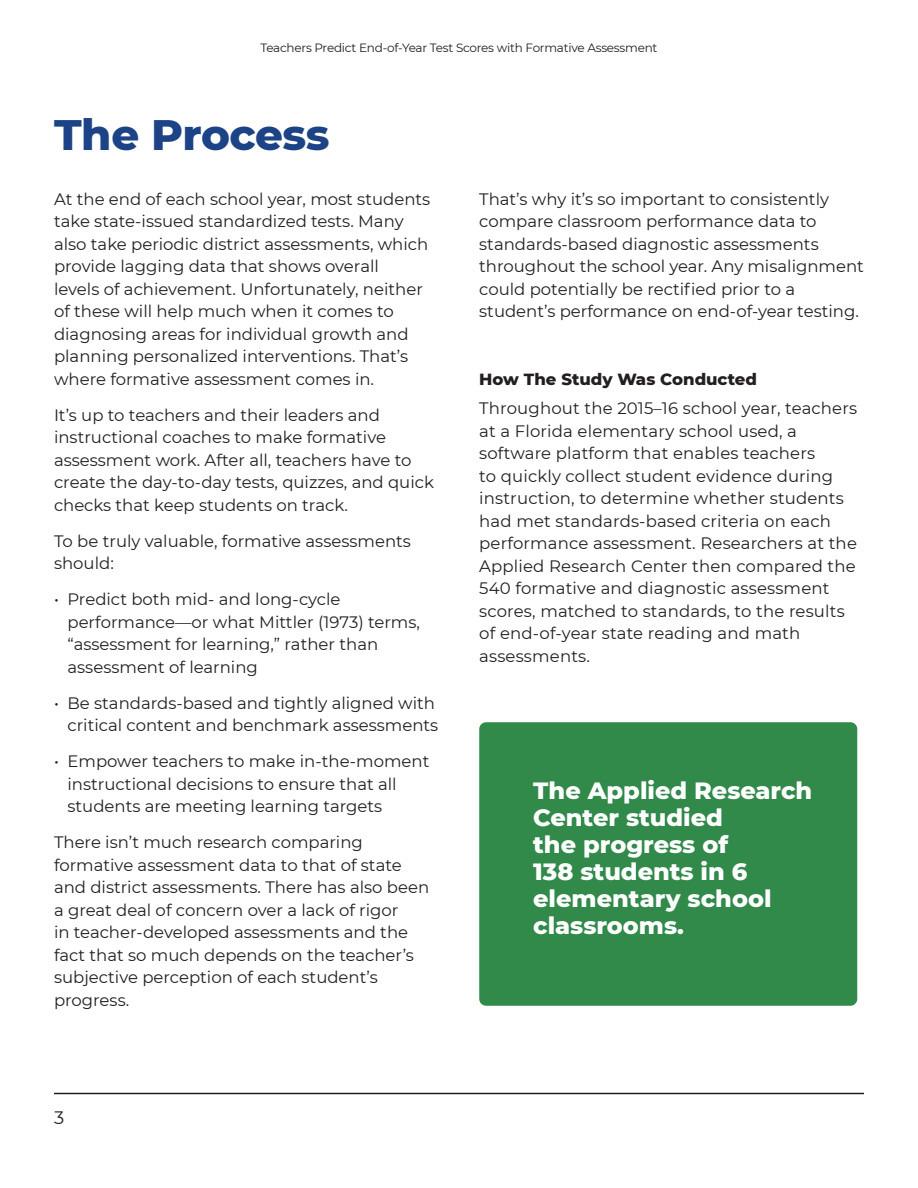
<style>
.page{position:relative;width:918px;height:1188px;background:#fff}
.page>*{position:absolute;margin:0;border:0;box-sizing:border-box;transform-origin:0 0}
.t1{font:800 43.5px "Montserrat";letter-spacing:-.01em;color:#1d4387}
.SubHead{font:800 24px/27px "Montserrat";color:#fff}
.t2{font:18px "Montserrat";color:#231f20}
.Body_Copy{font:16.5px/22.5px "Montserrat";color:#231f20}
.SubHead-2{font:800 16.5px "Montserrat";color:#231f20}
.t3{font:12px "Montserrat";letter-spacing:-.02em;color:#231f20}
</style>
<div class="page">
<hr style="left:54px;top:1093px;width:810px;height:1px;background:#231f20">
<div style="left:479px;top:722px;width:378px;height:284px;background:#31894a;border-radius:7px"></div>
<p class="t3" style="left:260px;top:40px;width:399px">Teachers Predict End-of-Year Test Scores with Formative Assessment</p>
<p class="t1" style="left:54px;top:103px;width:277px">The Process</p>
<p class="Body_Copy" style="left:54px;top:187px;width:378px">At the end of each school year, most students take state-issued standardized tests. Many also take periodic district assessments, which provide lagging data that shows overall<br>levels of achievement. Unfortunately, neither of these will help much when it comes to diagnosing areas for individual growth and planning personalized interventions. That’s where formative assessment comes in.</p>
<p class="Body_Copy" style="left:54px;top:403px;width:381px">It’s up to teachers and their leaders and instructional coaches to make formative assessment work. After all, teachers have to create the day-to-day tests, quizzes, and quick checks that keep students on track.</p>
<p class="Body_Copy" style="left:54px;top:529px;width:358px">To be truly valuable, formative assessments should:</p>
<p class="Body_Copy" style="left:68px;top:588px;width:354px;text-indent:-14px">• Predict both mid- and long-cycle performance—or what Mittler (1973) terms, “assessment for learning,” rather than assessment of learning</p>
<p class="Body_Copy" style="left:54px;top:691px;width:386px;text-align:right">• Be standards-based and tightly aligned with critical content and benchmark assessments</p>
<p class="Body_Copy" style="left:68px;top:750px;width:363px;text-indent:-14px">• Empower teachers to make in-the-moment instructional decisions to ensure that all students are meeting learning targets</p>
<p class="Body_Copy" style="left:54px;top:831px;width:377px">There isn’t much research comparing formative assessment data to that of state and district assessments. There has also been a great deal of concern over a lack of rigor<br>in teacher-developed assessments and the fact that so much depends on the teacher’s subjective perception of each student’s progress.</p>
<p class="t2" style="left:54px;top:1106px;width:12px">3</p>
<p class="Body_Copy" style="left:479px;top:187px;width:386px">That’s why it’s so important to consistently compare classroom performance data to standards-based diagnostic assessments throughout the school year. Any misalignment could potentially be rectified prior to a student’s performance on end-of-year testing.</p>
<p class="SubHead-2" style="left:479px;top:367px;width:279px">How The Study Was Conducted</p>
<p class="Body_Copy" style="left:479px;top:397px;width:379px">Throughout the 2015–16 school year, teachers at a Florida elementary school used, a software platform that enables teachers<br>to quickly collect student evidence during instruction, to determine whether students had met standards-based criteria on each performance assessment. Researchers at the Applied Research Center then compared the 540 formative and diagnostic assessment scores, matched to standards, to the results of end-of-year state reading and math assessments.</p>
<p class="SubHead" style="left:533px;top:776px;width:280px">The Applied Research<br>Center studied<br>the progress of<br>138 students in 6 elementary school classrooms.</p>
</div>
